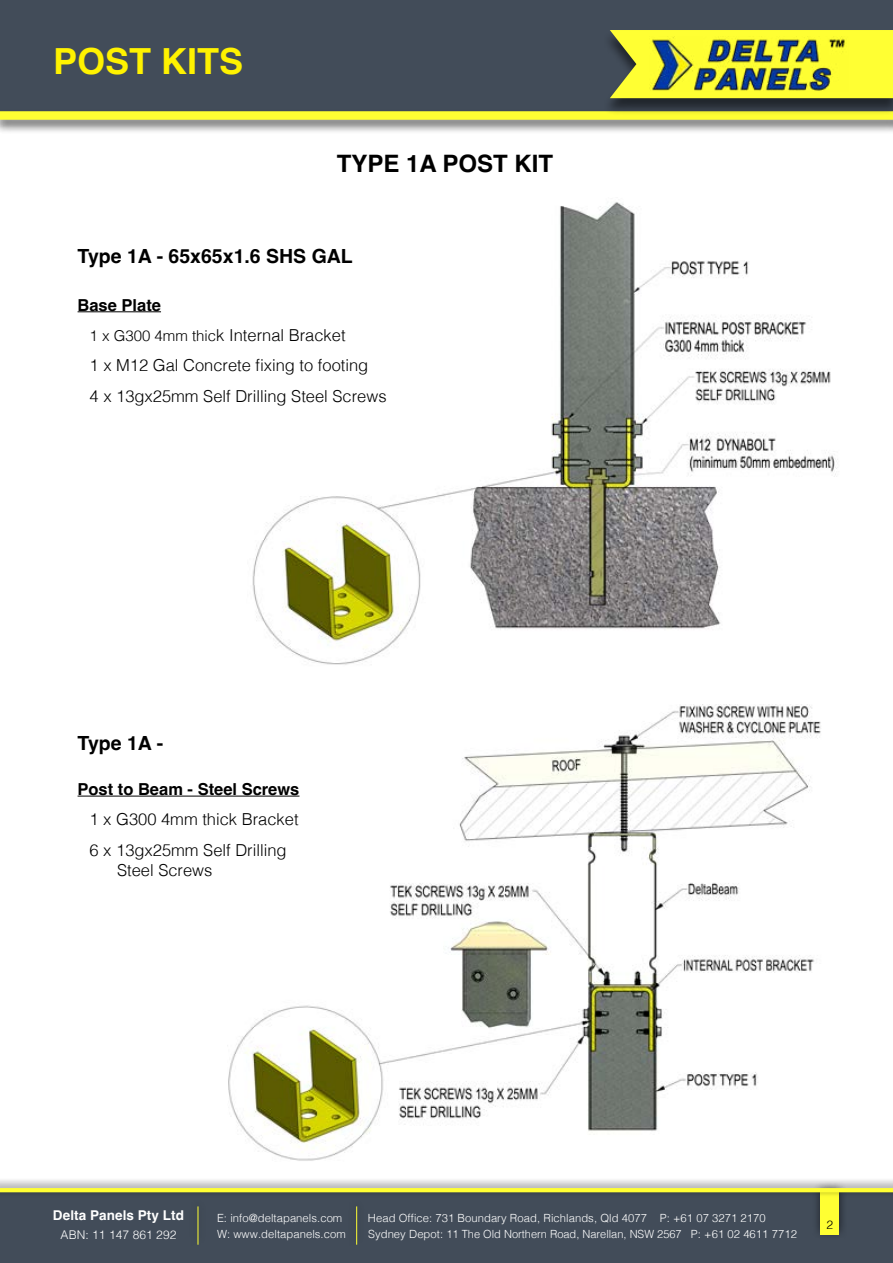
<style>
.page{position:relative;width:893px;height:1263px;background:#fff}
.page>*{position:absolute;margin:0;border:0;box-sizing:border-box;transform-origin:0 0}
.t1{font:700 36px "Helvetica";color:#fff200}
.t2{font:700 24px "Helvetica";color:#000}
.t3{font:700 19.5px "Helvetica";color:#000}
.t4{font:300 16.5px/30.5px "Helvetica";color:#000}
.t5{font:700 16.5px "Helvetica";color:#000}
.t6{font:700 13.5px "Helvetica";letter-spacing:.005em;color:#fff}
.t7{font:300 12px "Helvetica";letter-spacing:.005em;color:#fff}
.t8{font:300 12px "Helvetica";color:#000}
.t9{font:300 11.25px "Helvetica";letter-spacing:.005em;color:#fff}
.s1{font-weight:700}
.s2{font-size:15px}
</style>
<div class="page">
<div style="left:0;top:0;width:893px;height:118px;background:#424c59"></div>
<div style="left:0;top:109px;width:893px;height:26px;background:#000;opacity:.6"></div>
<div style="left:0;top:111px;width:893px;height:9px;background:#ff3"></div>
<div style="left:603px;top:30px;width:290px;height:86px;background:#000;opacity:.5"></div>
<svg style="left:610px;top:30px;width:283px;height:68px;background:#e9ea35"></svg>
<img style="left:650px;top:36px;width:198px;height:55px">
<div style="left:0;top:1192px;width:893px;height:71px;background:#424c59"></div>
<div style="left:812px;top:1180px;width:35px;height:60px;background:#000;opacity:.6"></div>
<div style="left:820px;top:1192px;width:19px;height:43px;background:#ff3"></div>
<div style="left:0;top:1176px;width:893px;height:22px;background:#000;opacity:.6"></div>
<hr style="left:0;top:1188px;width:893px;height:4px;background:#ff3">
<div style="left:189px;top:1196px;width:17px;height:53px;background:#414b57"></div>
<hr style="left:198px;top:1206px;width:1px;height:39px;background:#ff3">
<div style="left:348px;top:1196px;width:17px;height:53px;background:#414b57"></div>
<hr style="left:356px;top:1206px;width:1px;height:39px;background:#ff3">
<img style="left:252px;top:202px;width:586px;height:463px">
<img style="left:228px;top:705px;width:593px;height:456px">
<hr style="left:78px;top:311px;width:83px;height:1px;background:#000">
<hr style="left:78px;top:796px;width:221px;height:1px;background:#000">
<h1 class="t1" style="left:53px;top:39px;width:192px">POST KITS</h1>
<h2 class="t2" style="left:337px;top:149px;width:218px">TYPE 1A POST KIT</h2>
<h3 class="t3" style="left:78px;top:244px;width:277px">Type 1A - 65x65x1.6 SHS GAL</h3>
<h3 class="t4" style="left:90px;top:288px;width:299px;text-indent:-12px"><span class="s1">Base Plate<br></span><span class="s2">1 x G300 4mm thic</span>k Internal Bracket<br>1 x M12 Gal Concrete fixing to footing<br>4 x 13gx25mm Self Drilling Steel Screws</h3>
<h3 class="t3" style="left:78px;top:731px;width:87px">Type 1A -</h3>
<h3 class="t5" style="left:78px;top:779px;width:223px">Post to Beam - Steel Screws</h3>
<h3 class="t4" style="left:90px;top:803px;width:211px">1 x G300 4mm thick Bracket<br>6 x 13gx25mm Self Drilling</h3>
<h3 class="t4" style="left:117px;top:853px;width:97px">Steel Screws</h3>
<p class="t6" style="left:53px;top:1207px;width:133px">Delta Panels Pty Ltd</p>
<p class="t7" style="left:61px;top:1224px;width:117px">ABN: 11 147 861 292</p>
<p class="t9" style="left:217px;top:1208px;width:127px">E: info@deltapanels.com</p>
<p class="t9" style="left:368px;top:1208px;width:399px">Head Office: 731 Boundary Road, Richlands, Qld 4077 P: +61 07 3271 2170</p>
<p class="t9" style="left:217px;top:1224px;width:130px">W: www.deltapanels.com</p>
<p class="t9" style="left:368px;top:1224px;width:430px">Sydney Depot: 11 The Old Northern Road, Narellan, NSW 2567 P: +61 02 4611 7712</p>
<p class="t8" style="left:826px;top:1214px;width:8px">2</p>
</div>
